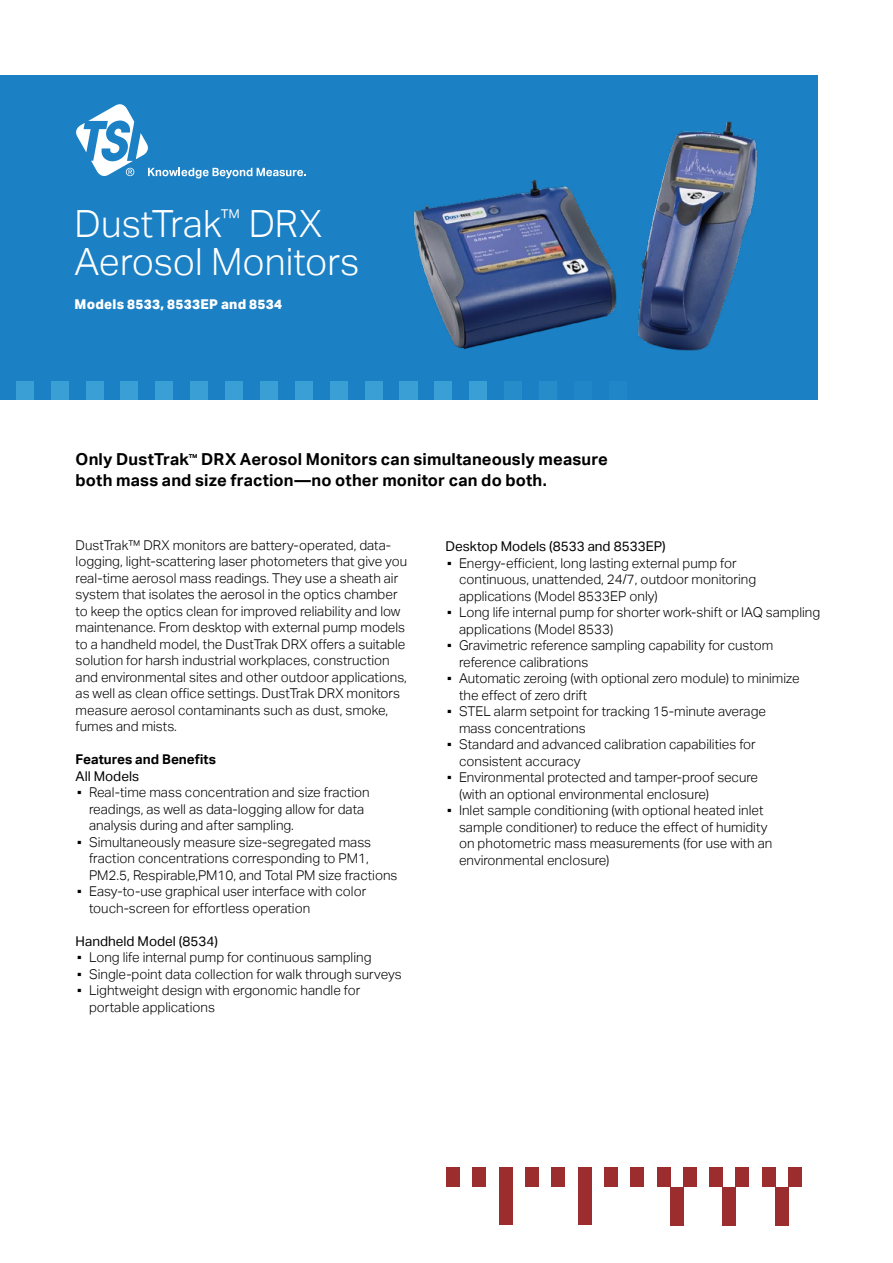
<style>
.page{position:relative;width:893px;height:1263px;background:#fff}
.page>*{position:absolute;margin:0;border:0;box-sizing:border-box;transform-origin:0 0}
.t1{font:300 37.5px/37.5px "Aktiv Grotesk";color:#fff}
.t2{font:700 16.5px/21px "Aktiv Grotesk";letter-spacing:.01em;color:#000}
.t3{font:300 13.5px/16.5px "Aktiv Grotesk";color:#000}
.t4{font:13.5px "Aktiv Grotesk";color:#000}
.t5{font:800 13.5px "Aktiv Grotesk";letter-spacing:.025em;color:#fff}
.t6{font:700 13.5px "Aktiv Grotesk";color:#000}
.s1{font-weight:400}
</style>
<div class="page">
<div style="left:0;top:76px;width:817px;height:324px;background:#1b80c4"></div>
<svg style="left:76px;top:104px;width:230px;height:75px"></svg>
<div style="left:722px;top:1187px;width:14px;height:39px;background:#9b2d2e"></div>
<div style="left:670px;top:1187px;width:13px;height:39px;background:#9b2d2e"></div>
<div style="left:775px;top:1187px;width:13px;height:39px;background:#9b2d2e"></div>
<div style="left:788px;top:1167px;width:14px;height:19px;background:#9b2d2e"></div>
<div style="left:735px;top:1167px;width:14px;height:19px;background:#9b2d2e"></div>
<div style="left:709px;top:1167px;width:14px;height:19px;background:#9b2d2e"></div>
<div style="left:683px;top:1167px;width:14px;height:19px;background:#9b2d2e"></div>
<div style="left:657px;top:1167px;width:13px;height:19px;background:#9b2d2e"></div>
<div style="left:631px;top:1167px;width:13px;height:19px;background:#9b2d2e"></div>
<div style="left:604px;top:1167px;width:14px;height:19px;background:#9b2d2e"></div>
<div style="left:762px;top:1167px;width:13px;height:19px;background:#9b2d2e"></div>
<div style="left:578px;top:1167px;width:13px;height:58px;background:#9b2d2e"></div>
<div style="left:551px;top:1167px;width:14px;height:19px;background:#9b2d2e"></div>
<div style="left:525px;top:1167px;width:14px;height:19px;background:#9b2d2e"></div>
<div style="left:499px;top:1167px;width:14px;height:58px;background:#9b2d2e"></div>
<div style="left:473px;top:1167px;width:13px;height:19px;background:#9b2d2e"></div>
<div style="left:446px;top:1167px;width:14px;height:19px;background:#9b2d2e"></div>
<svg style="left:16px;top:381px;width:18px;height:19px"></svg>
<svg style="left:51px;top:381px;width:17px;height:19px"></svg>
<svg style="left:86px;top:381px;width:17px;height:19px"></svg>
<svg style="left:156px;top:381px;width:17px;height:19px"></svg>
<svg style="left:190px;top:381px;width:18px;height:19px"></svg>
<svg style="left:225px;top:381px;width:18px;height:19px"></svg>
<svg style="left:260px;top:381px;width:18px;height:19px"></svg>
<svg style="left:347px;top:381px;width:1px;height:19px"></svg>
<svg style="left:121px;top:381px;width:17px;height:19px"></svg>
<svg style="left:295px;top:381px;width:18px;height:19px"></svg>
<svg style="left:330px;top:381px;width:17px;height:19px"></svg>
<svg style="left:435px;top:381px;width:17px;height:19px"></svg>
<svg style="left:469px;top:381px;width:18px;height:19px"></svg>
<svg style="left:504px;top:381px;width:18px;height:19px"></svg>
<svg style="left:539px;top:381px;width:18px;height:19px"></svg>
<svg style="left:365px;top:381px;width:18px;height:19px"></svg>
<svg style="left:400px;top:381px;width:18px;height:19px"></svg>
<img style="left:413px;top:121px;width:345px;height:230px">
<h1 class="t1" style="left:75px;top:205px;width:286px">DustTrak<sup>™</sup> DRX<br>Aerosol Monitors</h1>
<p class="t5" style="left:75px;top:297px;width:209px">Models 8533, 8533EP and 8534</p>
<p class="t2" style="left:76px;top:449px;width:534px">Only DustTrak<sup>™</sup> DRX Aerosol Monitors can simultaneously measure both mass and size fraction—no other monitor can do both.</p>
<p class="t3" style="left:76px;top:537px;width:333px">DustTrak™ DRX monitors are battery-operated, data&shy;logging, light-scattering laser photometers that give you real-time aerosol mass readings. They use a sheath air system that isolates the aerosol in the optics chamber to keep the optics clean for improved reliability and low maintenance. From desktop with external pump models to a handheld model, the DustTrak DRX offers a suitable solution for harsh industrial workplaces, construction and environmental sites and other outdoor applications, as well as clean office settings. DustTrak DRX monitors measure aerosol contaminants such as dust, smoke, fumes and mists.</p>
<p class="t6" style="left:76px;top:751px;width:142px">Features and Benefits</p>
<p class="t4" style="left:76px;top:768px;width:65px">All Models</p>
<p class="t3" style="left:89px;top:784px;width:282px;text-indent:-14px"><span class="s1">▪</span> Real-time mass concentration and size fraction readings, as well as data-logging allow for data analysis during and after sampling.</p>
<p class="t3" style="left:89px;top:834px;width:310px;text-indent:-14px"><span class="s1">▪</span> Simultaneously measure size-segregated mass fraction concentrations corresponding to PM1,<br>PM2.5, Respirable,PM10, and Total PM size fractions</p>
<p class="t3" style="left:89px;top:883px;width:279px;text-indent:-13px"><span class="s1">▪</span> Easy-to-use graphical user interface with color touch-screen for effortless operation</p>
<p class="t4" style="left:76px;top:933px;width:144px">Handheld Model (8534)</p>
<p class="t3" style="left:76px;top:949px;width:297px"><span class="s1">▪</span> Long life internal pump for continuous sampling</p>
<p class="t3" style="left:76px;top:966px;width:328px"><span class="s1">▪</span> Single-point data collection for walk through surveys</p>
<p class="t3" style="left:89px;top:982px;width:273px;text-indent:-13px"><span class="s1">▪</span> Lightweight design with ergonomic handle for portable applications</p>
<p class="t4" style="left:446px;top:539px;width:222px">Desktop Models (8533 and 8533EP)</p>
<p class="t3" style="left:459px;top:555px;width:299px;text-indent:-14px"><span class="s1">▪</span> Energy-efficient, long lasting external pump for continuous, unattended, 24/7, outdoor monitoring applications (Model 8533EP only)</p>
<p class="t3" style="left:459px;top:604px;width:363px;text-indent:-14px"><span class="s1">▪</span> Long life internal pump for shorter work-shift or IAQ sampling applications (Model 8533)</p>
<p class="t3" style="left:459px;top:637px;width:316px;text-indent:-14px"><span class="s1">▪</span> Gravimetric reference sampling capability for custom reference calibrations</p>
<p class="t3" style="left:459px;top:670px;width:342px;text-indent:-14px"><span class="s1">▪</span> Automatic zeroing (with optional zero module) to minimize the effect of zero drift</p>
<p class="t3" style="left:459px;top:703px;width:309px;text-indent:-14px"><span class="s1">▪</span> STEL alarm setpoint for tracking 15-minute average mass concentrations</p>
<p class="t3" style="left:459px;top:736px;width:298px;text-indent:-14px"><span class="s1">▪</span> Standard and advanced calibration capabilities for consistent accuracy</p>
<p class="t3" style="left:459px;top:769px;width:301px;text-indent:-14px"><span class="s1">▪</span> Environmental protected and tamper-proof secure (with an optional environmental enclosure)</p>
<p class="t3" style="left:459px;top:802px;width:315px;text-indent:-14px"><span class="s1">▪</span> Inlet sample conditioning (with optional heated inlet sample conditioner) to reduce the effect of humidity on photometric mass measurements (for use with an environmental enclosure)</p>
</div>
